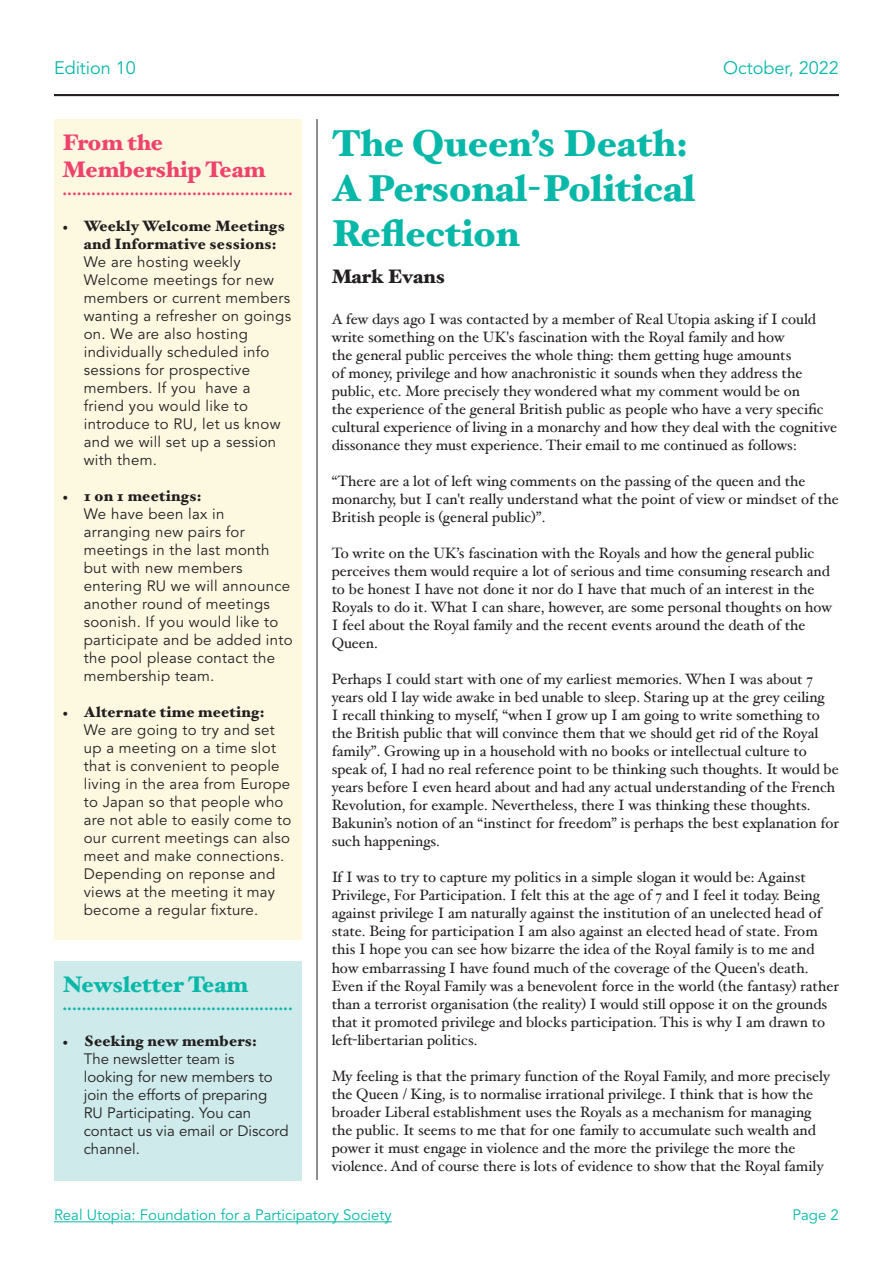
<style>
.page{position:relative;width:893px;height:1263px;background:#fff}
.page>*{position:absolute;margin:0;border:0;box-sizing:border-box;transform-origin:0 0}
.t1{font:900 37.5px/45px "Hoefler Text";color:#07b8a9}
.t2{font:900 22.5px/27px "Hoefler Text";color:#ef426d}
.t3{font:900 22.5px "Hoefler Text";color:#07b8a9}
.t4{font:900 19.5px "Hoefler Text";color:#231f20}
.t5{font:18px "Avenir LT Std";color:#07b8a9}
.t6{font:15px/18px "Hoefler Text";color:#231f20}
.t7{font:15px/18px "Avenir LT Std";letter-spacing:.02em;color:#231f20}
.t8{font:15px/18px "Avenir LT Std";color:#231f20}
.t9{font:900 15px/18px "Hoefler Text";letter-spacing:.02em;color:#231f20}
.t10{font:15px "Avenir LT Std";color:#07b8a9}
.t11{font:900 15px "Hoefler Text";color:#ef426d}
.t12{font:900 15px "Hoefler Text";color:#07b8a9}
.s1{font-family:"Minion Pro";font-weight:400}
</style>
<div class="page">
<hr style="left:54px;top:1221px;width:338px;height:1px;background:#07b8a9">
<hr style="left:54px;top:94px;width:785px;height:2px;background:#231f20">
<div style="left:54px;top:119px;width:248px;height:821px;background:#fdf9e1"></div>
<hr style="left:317px;top:119px;width:1px;height:1061px;background:#231f20">
<div style="left:54px;top:961px;width:248px;height:219px;background:#ceeaeb"></div>
<p class="t5" style="left:54px;top:57px;width:83px">Edition 10</p>
<h2 class="t2" style="left:63px;top:129px;width:204px">From the<br>Membership Team</h2>
<p class="t11" style="left:63px;top:181px;width:232px">................................................</p>
<p class="t9" style="left:84px;top:217px;width:203px;text-indent:-21px"><span class="s1">•</span> Weekly Welcome Meetings and Informative sessions:</p>
<p class="t7" style="left:84px;top:253px;width:209px">We are hosting weekly<br>Welcome meetings for new members or current members wanting a refresher on goings on. We are also hosting individually scheduled info sessions for prospective members. If you have a friend you would like to introduce to RU, let us know and we will set up a session with them.</p>
<p class="t9" style="left:63px;top:487px;width:141px"><span class="s1">•</span> 1 on 1 meetings:</p>
<p class="t7" style="left:84px;top:505px;width:210px">We have been lax in arranging new pairs for meetings in the last month but with new members entering RU we will announce another round of meetings soonish. If you would like to participate and be added into the pool please contact the membership team.</p>
<p class="t9" style="left:63px;top:703px;width:204px"><span class="s1">•</span> Alternate time meeting:</p>
<p class="t7" style="left:84px;top:721px;width:209px">We are going to try and set up a meeting on a time slot that is convenient to people living in the area from Europe to Japan so that people who are not able to easily come to our current meetings can also meet and make connections.<br>Depending on reponse and views at the meeting it may become a regular fixture.</p>
<h2 class="t3" style="left:63px;top:971px;width:187px">Newsletter Team</h2>
<p class="t12" style="left:63px;top:996px;width:232px">................................................</p>
<p class="t9" style="left:63px;top:1032px;width:196px"><span class="s1">•</span> Seeking new members:</p>
<p class="t8" style="left:84px;top:1050px;width:206px">The newsletter team is<br>looking for new members to join the efforts of preparing<br>RU Participating. You can contact us via email or Discord channel.</p>
<h1 class="t1" style="left:332px;top:121px;width:365px">The Queen’s Death:<br>A Personal-Political<br>Reflection</h1>
<h3 class="t4" style="left:332px;top:264px;width:115px">Mark Evans</h3>
<p class="t5" style="left:723px;top:57px;width:117px">October, 2022</p>
<p class="t6" style="left:332px;top:310px;width:507px">A few days ago I was contacted by a member of Real Utopia asking if I could write something on the UK's fascination with the Royal family and how<br>the general public perceives the whole thing: them getting huge amounts<br>of money, privilege and how anachronistic it sounds when they address the public, etc. More precisely they wondered what my comment would be on<br>the experience of the general British public as people who have a very specific cultural experience of living in a monarchy and how they deal with the cognitive dissonance they must experience. Their email to me continued as follows:</p>
<p class="t6" style="left:332px;top:472px;width:508px">“There are a lot of left wing comments on the passing of the queen and the monarchy, but I can't really understand what the point of view or mindset of the<br>British people is (general public)”.</p>
<p class="t6" style="left:332px;top:544px;width:502px">To write on the UK’s fascination with the Royals and how the general public perceives them would require a lot of serious and time consuming research and to be honest I have not done it nor do I have that much of an interest in the Royals to do it. What I can share, however, are some personal thoughts on how I feel about the Royal family and the recent events around the death of the Queen.</p>
<p class="t6" style="left:332px;top:670px;width:509px">Perhaps I could start with one of my earliest memories. When I was about 7 years old I lay wide awake in bed unable to sleep. Staring up at the grey ceiling<br>I recall thinking to myself, “when I grow up I am going to write something to the British public that will convince them that we should get rid of the Royal family”. Growing up in a household with no books or intellectual culture to speak of, I had no real reference point to be thinking such thoughts. It would be years before I even heard about and had any actual understanding of the French Revolution, for example. Nevertheless, there I was thinking these thoughts.<br>Bakunin’s notion of an “instinct for freedom” is perhaps the best explanation for such happenings.</p>
<p class="t6" style="left:332px;top:868px;width:509px">If I was to try to capture my politics in a simple slogan it would be: Against Privilege, For Participation. I felt this at the age of 7 and I feel it today. Being against privilege I am naturally against the institution of an unelected head of state. Being for participation I am also against an elected head of state. From this I hope you can see how bizarre the idea of the Royal family is to me and how embarrassing I have found much of the coverage of the Queen's death.<br>Even if the Royal Family was a benevolent force in the world (the fantasy) rather than a terrorist organisation (the reality) I would still oppose it on the grounds that it promoted privilege and blocks participation. This is why I am drawn to left-libertarian politics.</p>
<p class="t6" style="left:332px;top:1066px;width:500px">My feeling is that the primary function of the Royal Family, and more precisely the Queen / King, is to normalise irrational privilege. I think that is how the broader Liberal establishment uses the Royals as a mechanism for managing the public. It seems to me that for one family to accumulate such wealth and power it must engage in violence and the more the privilege the more the violence. And of course there is lots of evidence to show that the Royal family</p>
<p class="t10" style="left:54px;top:1206px;width:339px">Real Utopia: Foundation for a Participatory Society</p>
<p class="t10" style="left:793px;top:1206px;width:48px">Page 2</p>
</div>
